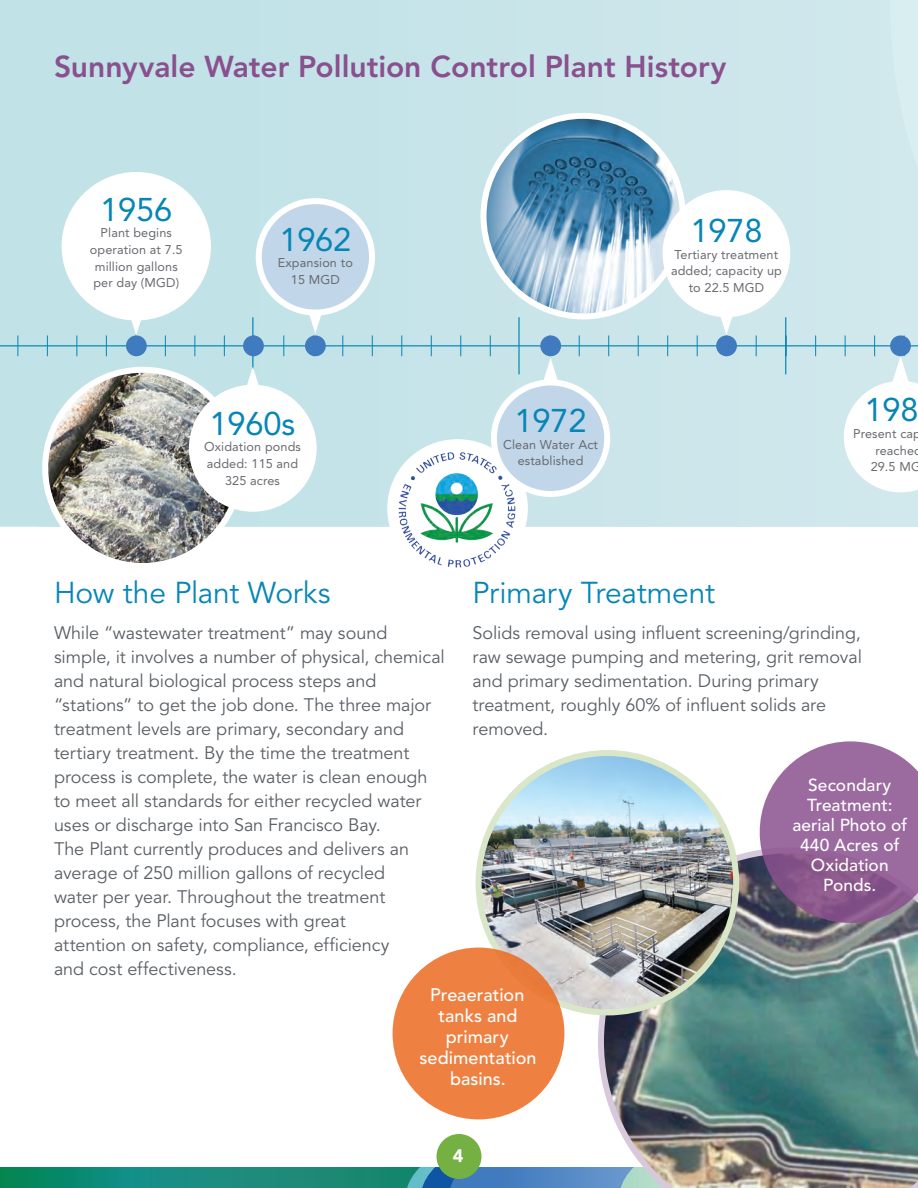
<style>
.page{position:relative;width:918px;height:1188px;background:#fff}
.page>*{position:absolute;margin:0;border:0;box-sizing:border-box;transform-origin:0 0}
.t1{font:32.55px "Avenir";letter-spacing:-.005em;color:#0786b6}
.t2{font:800 30px "Avenir";color:#8a508e}
.t3{font:30px "Avenir";letter-spacing:-.01em;color:#0786b6}
.t4{font:18px/24px "Avenir";letter-spacing:-.005em;color:#595f65}
.t5{font:500 18px/21px "Avenir";letter-spacing:.005em;color:#fff;text-align:center}
.t6{font:900 18px "Avenir";color:#fff}
.t7{font:500 17.25px/20.2px "Avenir";letter-spacing:.005em;color:#fff;text-align:center}
.t8{font:12.6px/16.6px "Avenir";letter-spacing:.01em;color:#676a6f;text-align:center}
</style>
<div class="page">
<svg style="left:0;top:0;width:844px;height:526px;background:#c6e4e8"></svg>
<svg style="left:0;top:1167px;width:598px;height:21px;background:#22888b"></svg>
<div style="left:387px;top:439px;width:141px;height:139px;background:#fff;border-radius:50%"></div>
<img style="left:395px;top:446px;width:125px;height:125px;border-radius:63px">
<img style="left:484px;top:116px;width:199px;height:200px">
<div style="left:481px;top:113px;width:205px;height:206px;border:6px solid #fff;border-radius:50%"></div>
<div style="left:663px;top:190px;width:127px;height:127px;background:#fff;border-radius:50%"></div>
<div style="left:259px;top:201px;width:113px;height:112px;background:#c1d6e9;border-radius:50%"></div>
<div style="left:256px;top:198px;width:119px;height:118px;border:6px solid #fff;border-radius:50%"></div>
<div style="left:494px;top:382px;width:113px;height:112px;background:#c1d6e9;border-radius:50%"></div>
<div style="left:491px;top:379px;width:119px;height:118px;border:6px solid #fff;border-radius:50%"></div>
<div style="left:62px;top:172px;width:149px;height:149px;background:#fff;border-radius:50%"></div>
<svg style="left:18px;top:335px;width:1px;height:21px"></svg>
<svg style="left:47px;top:335px;width:1px;height:21px"></svg>
<svg style="left:77px;top:335px;width:1px;height:21px"></svg>
<svg style="left:106px;top:335px;width:1px;height:21px"></svg>
<svg style="left:127px;top:320px;width:19px;height:36px"></svg>
<svg style="left:165px;top:335px;width:1px;height:21px"></svg>
<svg style="left:195px;top:335px;width:1px;height:21px"></svg>
<svg style="left:224px;top:335px;width:1px;height:21px"></svg>
<svg style="left:284px;top:335px;width:1px;height:21px"></svg>
<svg style="left:306px;top:308px;width:19px;height:48px"></svg>
<svg style="left:343px;top:335px;width:1px;height:21px"></svg>
<svg style="left:372px;top:335px;width:1px;height:21px"></svg>
<svg style="left:402px;top:335px;width:1px;height:21px"></svg>
<svg style="left:431px;top:335px;width:1px;height:21px"></svg>
<svg style="left:461px;top:335px;width:1px;height:21px"></svg>
<svg style="left:490px;top:335px;width:1px;height:21px"></svg>
<svg style="left:541px;top:335px;width:19px;height:52px"></svg>
<svg style="left:579px;top:335px;width:1px;height:21px"></svg>
<svg style="left:608px;top:335px;width:1px;height:21px"></svg>
<svg style="left:638px;top:335px;width:1px;height:21px"></svg>
<svg style="left:667px;top:335px;width:1px;height:21px"></svg>
<svg style="left:697px;top:335px;width:1px;height:21px"></svg>
<svg style="left:717px;top:316px;width:19px;height:40px"></svg>
<svg style="left:756px;top:335px;width:1px;height:21px"></svg>
<svg style="left:786px;top:335px;width:1px;height:21px"></svg>
<svg style="left:815px;top:335px;width:1px;height:21px"></svg>
<svg style="left:844px;top:0;width:74px;height:526px"></svg>
<hr style="left:252px;top:317px;width:1px;height:57px;background:#0786b6">
<hr style="left:785px;top:317px;width:1px;height:57px;background:#0786b6">
<hr style="left:0;top:345px;width:918px;height:1px;background:#0786b6">
<div style="left:126px;top:335px;width:21px;height:21px;background:#407bbf;border-radius:50%"></div>
<div style="left:305px;top:335px;width:21px;height:21px;background:#407bbf;border-radius:50%"></div>
<div style="left:243px;top:335px;width:21px;height:21px;background:#407bbf;border-radius:50%"></div>
<div style="left:540px;top:335px;width:21px;height:21px;background:#407bbf;border-radius:50%"></div>
<div style="left:716px;top:335px;width:21px;height:21px;background:#407bbf;border-radius:50%"></div>
<div style="left:890px;top:335px;width:21px;height:21px;background:#407bbf;border-radius:50%"></div>
<img style="left:45px;top:370px;width:195px;height:192px">
<div style="left:42px;top:367px;width:201px;height:202px;border:6px solid #fff;border-radius:50%"></div>
<div style="left:189px;top:385px;width:128px;height:127px;background:#fff;border-radius:50%"></div>
<svg style="left:243px;top:367px;width:19px;height:19px"></svg>
<hr style="left:518px;top:317px;width:2px;height:57px;background:#0786b6">
<img style="left:598px;top:850px;width:320px;height:338px">
<img style="left:479px;top:753px;width:257px;height:259px">
<div style="left:476px;top:750px;width:263px;height:265px;border:6px solid #d9e6c8;border-radius:50%"></div>
<div style="left:393px;top:948px;width:171px;height:171px;background:#ee8042;border-radius:50%"></div>
<svg style="left:760px;top:741px;width:158px;height:182px;background:#99709d"></svg>
<div style="left:436px;top:1134px;width:46px;height:45px;background:#75b042;border-radius:50%"></div>
<h2 class="t2" style="left:54px;top:49px;width:674px">Sunnyvale Water Pollution Control Plant History</h2>
<h1 class="t1" style="left:100px;top:191px;width:74px">1956</h1>
<p class="t8" style="left:90px;top:225px;width:94px">Plant begins operation at 7.5 million gallons per day (MGD)</p>
<h1 class="t1" style="left:279px;top:220px;width:74px">1962</h1>
<p class="t8" style="left:278px;top:255px;width:76px">Expansion to<br>15 MGD</p>
<h1 class="t1" style="left:690px;top:212px;width:74px">1978</h1>
<p class="t8" style="left:671px;top:246px;width:112px">Tertiary treatment added; capacity up to 22.5 MGD</p>
<h1 class="t1" style="left:210px;top:405px;width:87px">1960s</h1>
<p class="t8" style="left:204px;top:439px;width:98px">Oxidation ponds added: 115 and<br>325 acres</p>
<h1 class="t1" style="left:515px;top:402px;width:74px">1972</h1>
<p class="t8" style="left:503px;top:436px;width:97px">Clean Water Act established</p>
<h1 class="t1" style="left:864px;top:391px;width:56px">198</h1>
<p class="t8" style="left:853px;top:425px;width:70px;text-align:right">Present cap reached<br>29.5 MG</p>
<h2 class="t3" style="left:54px;top:576px;width:278px">How the Plant Works</h2>
<p class="t4" style="left:54px;top:622px;width:392px">While “wastewater treatment” may sound simple, it involves a number of physical, chemical and natural biological process steps and “stations” to get the job done. The three major treatment levels are primary, secondary and tertiary treatment. By the time the treatment process is complete, the water is clean enough to meet all standards for either recycled water uses or discharge into San Francisco Bay.<br>The Plant currently produces and delivers an average of 250 million gallons of recycled<br>water per year. Throughout the treatment process, the Plant focuses with great<br>attention on safety, compliance, efficiency<br>and cost effectiveness.</p>
<h2 class="t3" style="left:472px;top:576px;width:244px">Primary Treatment</h2>
<p class="t4" style="left:472px;top:622px;width:391px">Solids removal using influent screening/grinding, raw sewage pumping and metering, grit removal and primary sedimentation. During primary treatment, roughly 60% of influent solids are removed.</p>
<p class="t7" style="left:792px;top:775px;width:116px">Secondary<br>Treatment: aerial Photo of<br>440 Acres of<br>Oxidation<br>Ponds.</p>
<p class="t5" style="left:420px;top:985px;width:118px">Preaeration tanks and primary sedimentation basins.</p>
<p class="t6" style="left:453px;top:1145px;width:12px">4</p>
</div>
